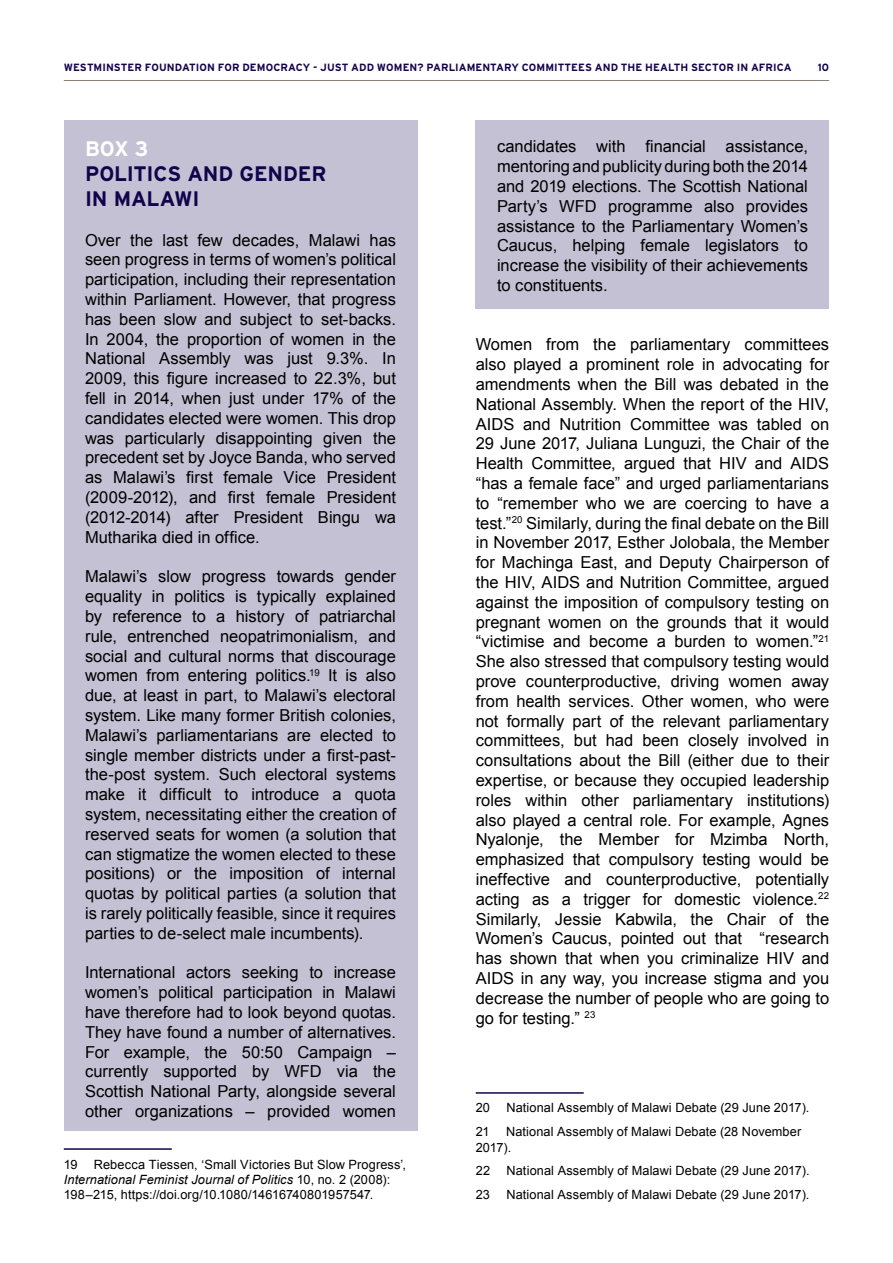
<style>
.page{position:relative;width:893px;height:1263px;background:#fff}
.page>*{position:absolute;margin:0;border:0;box-sizing:border-box;transform-origin:0 0}
.t1{font:700 21px/25.2px "Interstate";letter-spacing:-.01em;color:#12044b}
.t2{font:700 21px "Interstate";color:#fff}
.t3{font:16.5px/19.8px "Arial";color:#000;text-align:justify}
.t4{font:12.75px/15.3px "Arial";letter-spacing:.01em;color:#000}
.t5{font:700 10.5px "Interstate";letter-spacing:.005em;color:#12044b}
.s1{font-style:italic}
</style>
<div class="page">
<hr style="left:64px;top:80px;width:765px;height:1px;background:#8c8076">
<div style="left:64px;top:120px;width:353px;height:1011px;background:#c4c1d4"></div>
<div style="left:476px;top:120px;width:353px;height:189px;background:#c4c1d4"></div>
<hr style="left:64px;top:1148px;width:108px;height:2px;background:#12044b">
<hr style="left:476px;top:1092px;width:108px;height:2px;background:#12044b">
<p class="t5" style="left:64px;top:62px;width:721px">WESTMINSTER FOUNDATION FOR DEMOCRACY - JUST ADD WOMEN? PARLIAMENTARY COMMITTEES AND THE H EALTH SECTOR IN AFRICA</p>
<p class="t5" style="left:818px;top:62px;width:13px">10</p>
<p class="t2" style="left:85px;top:137px;width:65px">BOX 3</p>
<p class="t1" style="left:85px;top:161px;width:243px">POLITICS AND GENDER<br>IN MALAWI</p>
<p class="t3" style="left:85px;top:230px;width:312px">Over the last few decades, M alawi has seen progress in terms of women’s political participation, including their representation within Parliament. However, that progress has been slow and subject to set-backs.<br>In 2004, the proportion of women in the National Assembly was just 9.3%. In 2009, this figure increased to 22.3%, but fell in 2014, when just under 17% of the candidates elected were women. This drop was particularly disappointing given the precedent set by Joyce Banda, who served as Malawi’s first female Vice President (2009-2012), and first female President (2012-2014) after President Bingu wa M utharika died in office.</p>
<p class="t3" style="left:85px;top:567px;width:312px">Malawi’s slow progress towards gender equality in politics is typically explained by reference to a history of patriarchal rule, entrenched neopatrimonialism, and social and cultural norms that discourage women from entering politics.<sup>19</sup> It is also due, at least in part, to Malawi’s electoral system. Like many former British colonies, Malawi’s parliamentarians are elected to single member districts under a first-past&shy;the-post system. Such electoral systems make it difficult to introduce a quota system, necessitating either the creation of reserved seats for women (a solution that can stigmatize the women elected to these positions) or the imposition of internal quotas by political parties (a solution that is rarely politically feasible, since it requires parties to de-select male incumbents).</p>
<p class="t3" style="left:85px;top:963px;width:312px">International actors seeking to increase women’s political participation in Malawi have therefore had to look beyond quotas.<br>They have found a number of alternatives.<br>For example, the 50:50 Campaign – currently supported by WFD via the Scottish National Party, alongside several other organizations – provided women</p>
<p class="t4" style="left:64px;top:1156px;width:344px;text-indent:30px">Rebecca Tiessen, ‘Small Victories But Slow Progress’,<br><span class="s1">International Feminist Journal of Politics</span> 10, no. 2 (2008):<br>198–215, https://doi.org/10.1080/14616740801957547.</p>
<p class="t4" style="left:64px;top:1156px;width:15px">19</p>
<p class="t3" style="left:497px;top:137px;width:312px">candidates with financial assistance, mentoring and publicity during both the 2014 and 2019 elections. The Scottish National Party’s WFD programme also provides assistance to the Parliamentary Women’s Caucus, helping female legislators to increase the visibility of their achievements to constituents.</p>
<p class="t3" style="left:476px;top:335px;width:356px">Women from the parliamentary committees also played a prominent role in advocating for amendments when the Bill was debated in the National Assembly. When the report of the HIV, AIDS and N utrition Committee was tabled on 29 June 2017, Juliana Lunguzi, the Chair of the Health Committee, argued that HIV and AIDS “has a female face” and urged parliamentarians to “remember who we are coercing to have a test.”<sup>20</sup> Similarly, during the final debate on the Bill in November 2017, Esther Jolobala, the Member for Machinga East, and Deputy Chairperson of the HIV, AIDS and N utrition Committee, argued against the imposition of compulsory testing on pregnant women on the grounds that it would “victimise and become a burden to women.”<sup>21<br></sup>She also stressed that compulsory testing would prove counterproductive, driving women away from health services. Other women, who were not formally part of the relevant parliamentary committees, but had been closely involved in consultations about the Bill (either due to their expertise, or because they occupied leadership roles within other parliamentary institutions) also played a central role. For example, Agnes Nyalonje, the Member for Mzimba North, emphasized that compulsory testing would be ineffective and counterproductive, potentially acting as a trigger for domestic violence.<sup>22<br></sup>Similarly, Jessie Kabwila, the Chair of the Women’s Caucus, pointed out that “research has shown that when you criminalize HIV and AIDS in any way, you increase stigma and you decrease the number of people who are going to go for testing.” <sup>23</sup></p>
<p class="t4" style="left:476px;top:1100px;width:16px">20</p>
<p class="t4" style="left:506px;top:1100px;width:305px">National Assembly of Malawi Debate (29 June 2017).</p>
<p class="t4" style="left:476px;top:1124px;width:15px">21</p>
<p class="t4" style="left:476px;top:1124px;width:327px;text-indent:30px">N ational Assembly of Malawi Debate (28 N ovember<br>2017).</p>
<p class="t4" style="left:476px;top:1163px;width:16px">22</p>
<p class="t4" style="left:506px;top:1163px;width:305px">National Assembly of Malawi Debate (29 June 2017).</p>
<p class="t4" style="left:476px;top:1187px;width:16px">23</p>
<p class="t4" style="left:506px;top:1187px;width:305px">National Assembly of Malawi Debate (29 June 2017).</p>
</div>
